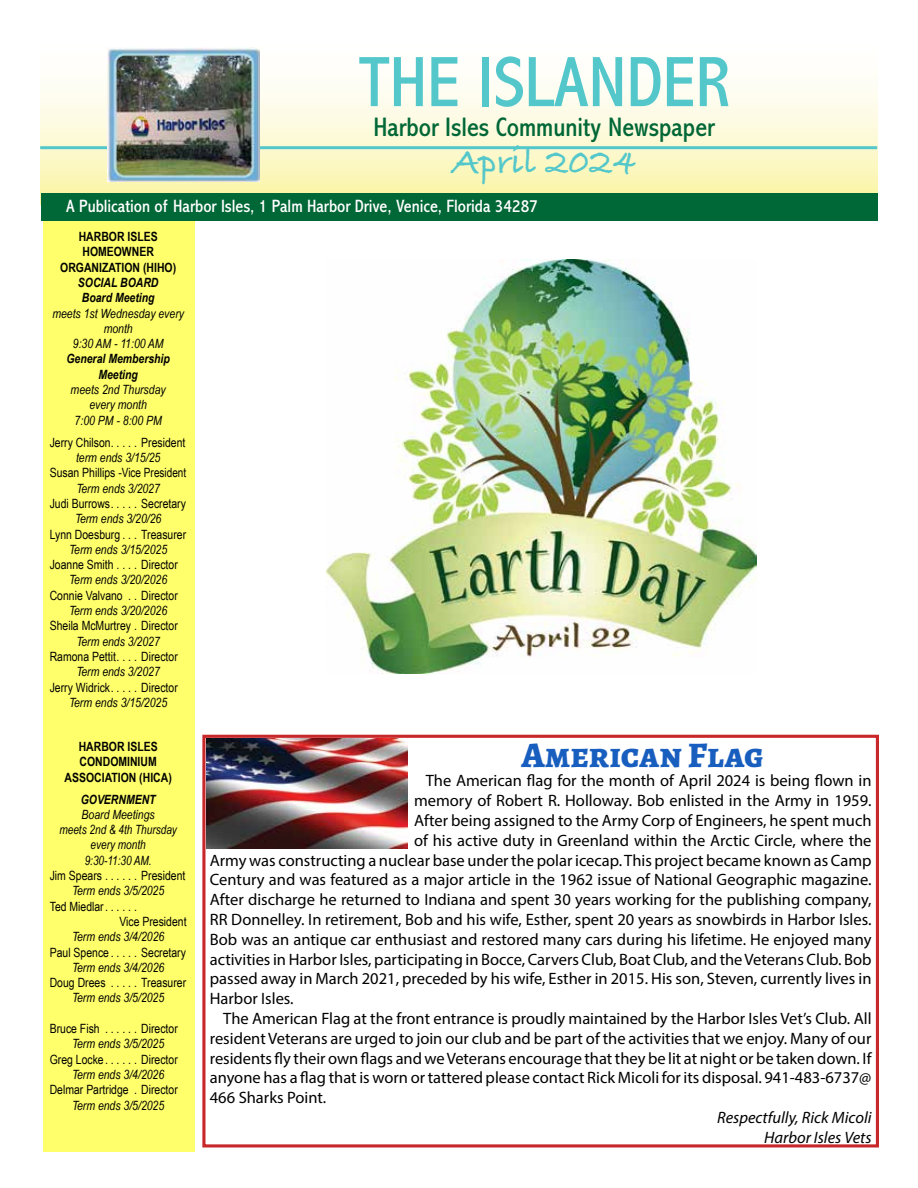
<style>
.page{position:relative;width:918px;height:1188px;background:#fff}
.page>*{position:absolute;margin:0;border:0;box-sizing:border-box;transform-origin:0 0}
.t1{font:condensed 72px "Abadi MT Pro";color:#54c7cb}
.t2{font:700 37.5px "Bradley Hand ITCTT";color:#54c7cb}
.t3{font:800 36px "Alegreya";color:#185ebe}
.t4{font:condensed 27px "Abadi MT Pro";color:#006736}
.t5{font:condensed 18px "Abadi MT Pro";color:#fff}
.t6{font:16.5px "Myriad Pro";color:#000}
.t7{font:italic 16.5px/19.8px "Myriad Pro";color:#000;text-align:right}
.t8{font:12.75px/15.3px "Arial Narrow";color:#000}
.t9{font:italic 12.75px/15.3px "Arial Narrow";color:#000;text-align:center}
.t10{font:700 12.75px/15.3px "Arial Narrow";color:#000;text-align:center}
.t11{font:italic 700 12.75px/15.3px "Arial Narrow";color:#000;text-align:center}
</style>
<div class="page">
<svg style="left:41px;top:49px;width:836px;height:144px"></svg>
<hr style="left:40px;top:146px;width:837px;height:3px;background:#54c7cb">
<div style="left:41px;top:193px;width:837px;height:28px;background:#006736"></div>
<img style="left:107px;top:47px;width:152px;height:134px">
<div style="left:43px;top:222px;width:152px;height:930px;background:#ffff6c"></div>
<img style="left:206px;top:739px;width:201px;height:110px">
<div style="left:202px;top:735px;width:677px;height:412px;border:3px solid #c9282a"></div>
<img style="left:326px;top:259px;width:430px;height:414px">
<h1 class="t1" style="left:359px;top:43px;width:372px">THE ISLANDER</h1>
<h3 class="t4" style="left:374px;top:112px;width:343px">Harbor Isles Community Newspaper</h3>
<h2 class="t2" style="left:452px;top:133px;width:186px">April 2024</h2>
<p class="t5" style="left:66px;top:196px;width:473px">A Publication of Harbor Isles, 1 Palm Harbor Drive, Venice, Florida 34287</p>
<p class="t10" style="left:60px;top:229px;width:117px">HARBOR ISLES<br>HOMEOWNER<br>ORGANIZATION (HIHO)</p>
<p class="t11" style="left:78px;top:274px;width:82px">SOCIAL BOARD<br>Board Meeting</p>
<p class="t9" style="left:52px;top:305px;width:133px">meets 1st Wednesday every month<br>9:30 AM - 11:00 AM</p>
<p class="t11" style="left:66px;top:351px;width:105px">General Membership<br>Meeting</p>
<p class="t9" style="left:71px;top:382px;width:97px">meets 2nd Thursday every month<br>7:00 PM - 8:00 PM</p>
<p class="t8" style="left:50px;top:434px;width:137px">Jerry Chilson . . . . . President</p>
<p class="t9" style="left:76px;top:450px;width:86px">term ends 3/15/25</p>
<p class="t8" style="left:50px;top:465px;width:138px">Susan Phillips -Vice President</p>
<p class="t9" style="left:76px;top:480px;width:85px">Term ends 3/2027</p>
<p class="t8" style="left:50px;top:495px;width:138px">Judi Burrows . . . . . Secretary</p>
<p class="t9" style="left:75px;top:511px;width:88px">Term ends 3/20/26</p>
<p class="t8" style="left:50px;top:526px;width:138px">Lynn Doesburg . . . Treasurer</p>
<p class="t9" style="left:69px;top:542px;width:99px">Term ends 3/15/2025</p>
<p class="t8" style="left:50px;top:556px;width:130px">Joanne Smith . . . . Director</p>
<p class="t9" style="left:69px;top:572px;width:99px">Term ends 3/20/2026</p>
<p class="t8" style="left:50px;top:587px;width:130px">Connie Valvano . . Director</p>
<p class="t9" style="left:69px;top:603px;width:99px">Term ends 3/20/2026</p>
<p class="t8" style="left:50px;top:618px;width:130px">Sheila McMurtrey . Director</p>
<p class="t9" style="left:76px;top:633px;width:85px">Term ends 3/2027</p>
<p class="t8" style="left:50px;top:648px;width:130px">Ramona Pettit . . . . Director</p>
<p class="t9" style="left:76px;top:664px;width:85px">Term ends 3/2027</p>
<p class="t8" style="left:50px;top:679px;width:130px">Jerry Widrick . . . . . Director</p>
<p class="t9" style="left:69px;top:695px;width:99px">Term ends 3/15/2025</p>
<p class="t10" style="left:65px;top:739px;width:109px">HARBOR ISLES<br>CONDOMINIUM<br>ASSOCIATION (HICA)</p>
<p class="t11" style="left:81px;top:791px;width:76px">GOVERNMENT</p>
<p class="t9" style="left:59px;top:807px;width:119px">Board Meetings<br>meets 2nd &amp; 4th Thursday every month<br>9:30-11:30 AM.</p>
<p class="t8" style="left:50px;top:867px;width:137px">Jim Spears . . . . . . President</p>
<p class="t9" style="left:72px;top:883px;width:94px">Term ends 3/5/2025</p>
<p class="t8" style="left:119px;top:898px;width:69px;text-indent:-70px">Ted Miedlar . . . . . .<br>Vice President</p>
<p class="t9" style="left:72px;top:929px;width:94px">Term ends 3/4/2026</p>
<p class="t8" style="left:50px;top:944px;width:138px">Paul Spence . . . . . Secretary</p>
<p class="t9" style="left:72px;top:960px;width:94px">Term ends 3/4/2026</p>
<p class="t8" style="left:50px;top:975px;width:138px">Doug Drees . . . . . Treasurer</p>
<p class="t9" style="left:72px;top:990px;width:94px">Term ends 3/5/2025</p>
<p class="t8" style="left:50px;top:1020px;width:130px">Bruce Fish . . . . . . Director</p>
<p class="t9" style="left:72px;top:1036px;width:94px">Term ends 3/5/2025</p>
<p class="t8" style="left:50px;top:1051px;width:130px">Greg Locke . . . . . . Director</p>
<p class="t9" style="left:72px;top:1067px;width:94px">Term ends 3/4/2026</p>
<p class="t8" style="left:50px;top:1082px;width:130px">Delmar Partridge . Director</p>
<p class="t9" style="left:72px;top:1097px;width:94px">Term ends 3/5/2025</p>
<h3 class="t3" style="left:522px;top:728px;width:244px">American Flag</h3>
<p class="t6" style="left:426px;top:771px;width:447px">The American flag for the month of April 2024 is being flown in</p>
<p class="t6" style="left:414px;top:790px;width:459px">memory of Robert R. Holloway. Bob enlisted in the Army in 1959.</p>
<p class="t6" style="left:414px;top:810px;width:459px">After being assigned to the Army Corp of Engineers, he spent much</p>
<p class="t6" style="left:414px;top:830px;width:459px">of his active duty in Greenland within the Arctic Circle, where the</p>
<p class="t6" style="left:210px;top:850px;width:663px">Army was constructing a nuclear base under the polar icecap. This project became known as Camp</p>
<p class="t6" style="left:210px;top:870px;width:663px">Century and was featured as a major article in the 1962 issue of National Geographic magazine.</p>
<p class="t6" style="left:210px;top:889px;width:663px">After discharge he returned to Indiana and spent 30 years working for the publishing company,</p>
<p class="t6" style="left:210px;top:909px;width:663px">RR Donnelley. In retirement, Bob and his wife, Esther, spent 20 years as snowbirds in Harbor Isles.</p>
<p class="t6" style="left:210px;top:929px;width:663px">Bob was an antique car enthusiast and restored many cars during his lifetime. He enjoyed many</p>
<p class="t6" style="left:210px;top:949px;width:663px">activities in Harbor Isles, participating in Bocce, Carvers Club, Boat Club, and the Veterans Club. Bob</p>
<p class="t6" style="left:210px;top:969px;width:663px">passed away in March 2021, preceded by his wife, Esther in 2015. His son, Steven, currently lives in</p>
<p class="t6" style="left:210px;top:988px;width:85px">Harbor Isles.</p>
<p class="t6" style="left:223px;top:1008px;width:650px">The American Flag at the front entrance is proudly maintained by the Harbor Isles Vet’s Club. All</p>
<p class="t6" style="left:210px;top:1028px;width:663px">resident Veterans are urged to join our club and be part of the activities that we enjoy. Many of our</p>
<p class="t6" style="left:210px;top:1048px;width:663px">residents fly their own flags and we Veterans encourage that they be lit at night or be taken down. If</p>
<p class="t6" style="left:210px;top:1068px;width:663px">anyone has a flag that is worn or tattered please contact Rick Micoli for its disposal. 941-483-6737@</p>
<p class="t6" style="left:210px;top:1087px;width:118px">466 Sharks Point.</p>
<p class="t7" style="left:717px;top:1107px;width:156px">Respectfully, Rick Micoli<br>Harbor Isles Vets</p>
</div>
